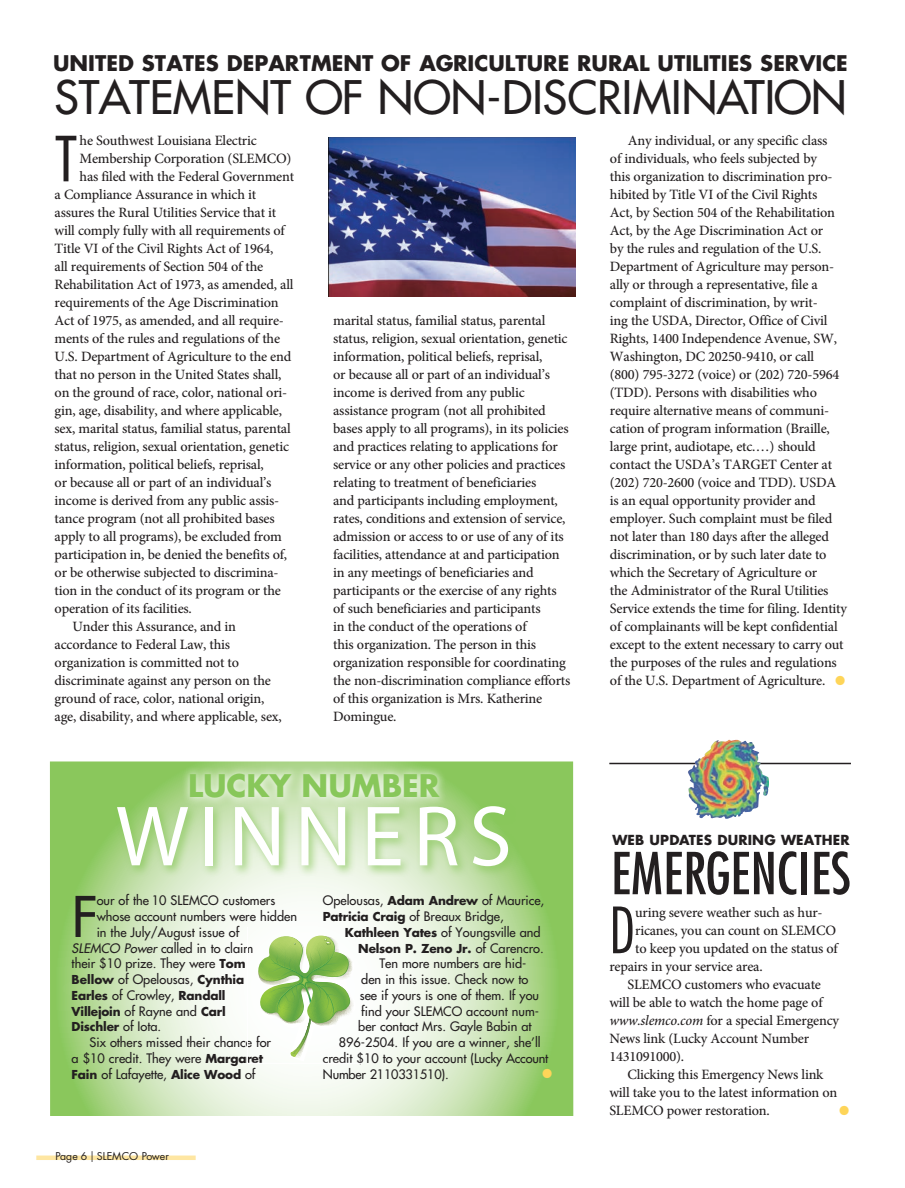
<style>
.page{position:relative;width:905px;height:1188px;background:#fff}
.page>*{position:absolute;margin:0;border:0;box-sizing:border-box;transform-origin:0 0}
.t1{font:86.4px "Myriad Pro";letter-spacing:.11em;color:#fff}
.t2{font:condensed 67.65px "Myriad Pro";color:#231f20;scale:.95 1}
.Body_Copy{font:300 condensed 61.95px "Futura";color:#231f20}
.t3{font:condensed 56.25px "Futura";letter-spacing:.01em;color:#231f20}
.t4{font:500 54.6px "Futura Std";color:#231f20}
.t5{font:45px "Futura";color:#231f20}
.Body_Copy-2{font:500 34.5px "Minion Pro";color:#fed559}
.t6{font:700 30.3px "Futura";color:#88c75a}
.t7{font:700 21px "Futura";color:#231f20}
.Body_Text{font:500 14.25px/18px "Minion Pro";letter-spacing:-.015em;color:#231f20}
.Body_Copy-3{font:500 14.25px/18px "Minion Pro";letter-spacing:-.015em;color:#231f20}
.t8{font:700 13.5px "Futura";letter-spacing:.01em;color:#231f20}
.Body_Copy-4{font:12.75px/15.8px "Futura";color:#231f20}
.Body_Copy-5{font:700 12px/15.8px "Futura";letter-spacing:-.015em;color:#231f20}
.t9{font:10.5px "Futura";color:#231f20}
.s1{font-style:italic}
.s2{font-weight:700;font-size:12px}
.s3{font-weight:400;font-size:12.75px}
</style>
<div class="page">
<hr style="left:36px;top:1156px;width:160px;height:4px;background:#fee6a2">
<img style="left:328px;top:137px;width:247px;height:160px">
<svg style="left:50px;top:761px;width:523px;height:355px"></svg>
<div style="left:181px;top:765px;width:267px;height:42px;background:#fff;opacity:.75"></div>
<div style="left:114px;top:802px;width:406px;height:76px;background:#88c75a;opacity:.75"></div>
<svg style="left:247px;top:928px;width:114px;height:135px"></svg>
<hr style="left:609px;top:763px;width:241px;height:1px;background:#231f20">
<img style="left:687px;top:739px;width:82px;height:80px">
<p class="t7" style="left:53px;top:48px;width:796px">UNITED STATES DEPARTMENT OF AGRICULTURE RURAL UTILITIES SERVICE</p>
<p class="t5" style="left:54px;top:68px;width:793px">STATEMENT OF NON-DISCRIMINATION</p>
<p class="t2" style="left:55px;top:118px;width:25px">T</p>
<p class="Body_Text" style="left:80px;top:132px;width:179px">he Southwest Louisiana Electric</p>
<p class="Body_Text" style="left:80px;top:150px;width:213px">Membership Corporation (SLEMCO)</p>
<p class="Body_Text" style="left:80px;top:168px;width:216px">has filed with the Federal Government</p>
<p class="Body_Text" style="left:55px;top:186px;width:203px">a Compliance Assurance in which it</p>
<p class="Body_Text" style="left:55px;top:204px;width:223px">assures the Rural Utilities Service that it</p>
<p class="Body_Text" style="left:55px;top:222px;width:232px">will comply fully with all requirements of</p>
<p class="Body_Text" style="left:55px;top:240px;width:220px">Title VI of the Civil Rights Act of 1964,</p>
<p class="Body_Text" style="left:55px;top:258px;width:210px">all requirements of Section 504 of the</p>
<p class="Body_Text" style="left:55px;top:276px;width:240px">Rehabilitation Act of 1973, as amended, all</p>
<p class="Body_Text" style="left:55px;top:294px;width:226px">requirements of the Age Discrimination</p>
<p class="Body_Text" style="left:55px;top:312px;width:231px">Act of 1975, as amended, and all require-</p>
<p class="Body_Text" style="left:55px;top:330px;width:227px">ments of the rules and regulations of the</p>
<p class="Body_Text" style="left:55px;top:348px;width:238px">U.S. Department of Agriculture to the end</p>
<p class="Body_Text" style="left:55px;top:366px;width:228px">that no person in the United States shall,</p>
<p class="Body_Text" style="left:55px;top:384px;width:234px">on the ground of race, color, national ori-</p>
<p class="Body_Text" style="left:55px;top:402px;width:229px">gin, age, disability, and where applicable,</p>
<p class="Body_Text" style="left:55px;top:420px;width:237px">sex, marital status, familial status, parental</p>
<p class="Body_Text" style="left:55px;top:438px;width:236px">status, religion, sexual orientation, genetic</p>
<p class="Body_Text" style="left:55px;top:456px;width:211px">information, political beliefs, reprisal,</p>
<p class="Body_Text" style="left:55px;top:474px;width:218px">or because all or part of an individual’s</p>
<p class="Body_Text" style="left:55px;top:492px;width:226px">income is derived from any public assis-</p>
<p class="Body_Text" style="left:55px;top:510px;width:222px">tance program (not all prohibited bases</p>
<p class="Body_Text" style="left:55px;top:528px;width:229px">apply to all programs), be excluded from</p>
<p class="Body_Text" style="left:55px;top:546px;width:234px">participation in, be denied the benefits of,</p>
<p class="Body_Text" style="left:55px;top:564px;width:225px">or be otherwise subjected to discrimina-</p>
<p class="Body_Text" style="left:55px;top:582px;width:228px">tion in the conduct of its program or the</p>
<p class="Body_Text" style="left:55px;top:600px;width:139px">operation of its facilities.</p>
<p class="Body_Text" style="left:55px;top:618px;width:229px;text-indent:18px">Under this Assurance, and in accordance to Federal Law, this organization is committed not to discriminate against any person on the ground of race, color, national origin, age, disability, and where applicable, sex,</p>
<p class="Body_Text" style="left:333px;top:312px;width:239px">marital status, familial status, parental status, religion, sexual orientation, genetic information, political beliefs, reprisal,<br>or because all or part of an individual’s income is derived from any public assistance program (not all prohibited bases apply to all programs), in its policies and practices relating to applications for service or any other policies and practices relating to treatment of beneficiaries<br>and participants including employment, rates, conditions and extension of service, admission or access to or use of any of its facilities, attendance at and participation in any meetings of beneficiaries and participants or the exercise of any rights of such beneficiaries and participants<br>in the conduct of the operations of<br>this organization. The person in this organization responsible for coordinating the non-discrimination compliance efforts of this organization is Mrs. Katherine Domingue.</p>
<p class="t6" style="left:188px;top:765px;width:253px">LUCKY NUMBER</p>
<p class="t1" style="left:116px;top:783px;width:397px">WINNERS</p>
<p class="t4" style="left:72px;top:883px;width:27px">F</p>
<p class="Body_Copy-4" style="left:97px;top:893px;width:180px">our of the 10 SLEMCO customers</p>
<p class="Body_Copy-4" style="left:97px;top:909px;width:202px">whose account numbers were hidden</p>
<p class="Body_Copy-4" style="left:97px;top:924px;width:144px">in the July/August issue of</p>
<p class="Body_Copy-4" style="left:72px;top:940px;width:183px"><span class="s1">SLEMCO Power</span> called in to claim</p>
<p class="Body_Copy-4" style="left:72px;top:956px;width:176px">their $10 prize. They were <span class="s2">Tom</span></p>
<p class="Body_Copy-5" style="left:72px;top:972px;width:174px">Bellow <span class="s3">of Opelousas,</span> Cynthia<br>Earles <span class="s3">of Crowley,</span> Randall<br>Villejoin <span class="s3">of Rayne and</span> Carl<br>Dischler <span class="s3">of Iota.</span></p>
<p class="Body_Copy-4" style="left:72px;top:1035px;width:201px;text-indent:18px">Six others missed their chance for a $10 credit. They were <span class="s2">Margaret<br>Fain</span> of Lafayette, <span class="s2">Alice Wood</span> of</p>
<p class="Body_Copy-4" style="left:323px;top:893px;width:223px">Opelousas, <span class="s2">Adam Andrew</span> of Maurice,</p>
<p class="Body_Copy-4" style="left:323px;top:909px;width:182px"><span class="s2">Patricia Craig</span> of Breaux Bridge,</p>
<p class="Body_Copy-4" style="left:345px;top:924px;width:197px"><span class="s2">Kathleen Yates</span> of Youngsville and</p>
<p class="Body_Copy-5" style="left:358px;top:940px;width:187px">Nelson P. Zeno Jr. <span class="s3">of Carencro.</span></p>
<p class="Body_Copy-4" style="left:379px;top:956px;width:148px">Ten more numbers are hid-</p>
<p class="Body_Copy-4" style="left:361px;top:972px;width:169px">den in this issue. Check now to</p>
<p class="Body_Copy-4" style="left:360px;top:987px;width:181px">see if yours is one of them. If you</p>
<p class="Body_Copy-4" style="left:361px;top:1003px;width:179px">find your SLEMCO account num-</p>
<p class="Body_Copy-4" style="left:358px;top:1019px;width:175px">ber contact Mrs. Gayle Babin at</p>
<p class="Body_Copy-4" style="left:339px;top:1035px;width:203px">896-2504. If you are a winner, she’ll</p>
<p class="Body_Copy-4" style="left:323px;top:1050px;width:227px">credit $10 to your account (Lucky Account</p>
<p class="Body_Copy-4" style="left:323px;top:1066px;width:127px">Number 2110331510).</p>
<p class="Body_Copy-2" style="left:540px;top:1047px;width:15px">•</p>
<p class="t9" style="left:56px;top:1149px;width:115px">Page 6 ❘ SLEMCO Power</p>
<p class="Body_Text" style="left:610px;top:132px;width:238px;text-indent:18px">Any individual, or any specific class<br>of individuals, who feels subjected by<br>this organization to discrimination pro&shy;hibited by Title VI of the Civil Rights<br>Act, by Section 504 of the Rehabilitation Act, by the Age Discrimination Act or<br>by the rules and regulation of the U.S.<br>Department of Agriculture may person&shy;ally or through a representative, file a complaint of discrimination, by writ-<br>ing the USDA, Director, Office of Civil Rights, 1400 Independence Avenue, SW, Washington, DC 20250-9410, or call (800) 795-3272 (voice) or (202) 720-5964 (TDD). Persons with disabilities who require alternative means of communi&shy;cation of program information (Braille, large print, audiotape, etc.…) should contact the USDA’s TARGET Center at (202) 720-2600 (voice and TDD). USDA is an equal opportunity provider and employer. Such complaint must be filed not later than 180 days after the alleged discrimination, or by such later date to which the Secretary of Agriculture or<br>the Administrator of the Rural Utilities Service extends the time for filing. Identity of complainants will be kept confidential except to the extent necessary to carry out the purposes of the rules and regulations of the U.S. Department of Agriculture.</p>
<p class="Body_Copy-2" style="left:833px;top:653px;width:15px">•</p>
<p class="t8" style="left:612px;top:830px;width:239px">WEB UPDATES DURING WEATHER</p>
<p class="t3" style="left:611px;top:838px;width:241px">EMERGENCIES</p>
<p class="Body_Copy" style="left:609px;top:892px;width:27px">D</p>
<p class="Body_Copy-3" style="left:635px;top:904px;width:189px">uring severe weather such as hur-</p>
<p class="Body_Copy-3" style="left:635px;top:922px;width:202px">ricanes, you can count on SLEMCO</p>
<p class="Body_Copy-3" style="left:635px;top:940px;width:204px">to keep you updated on the status of</p>
<p class="Body_Copy-3" style="left:609px;top:958px;width:155px">repairs in your service area.</p>
<p class="Body_Copy-3" style="left:609px;top:976px;width:231px;text-indent:18px">SLEMCO customers who evacuate will be able to watch the home page of <span class="s1">www.slemco.com</span> for a special Emergency<br>News link (Lucky Account Number<br>1431091000).</p>
<p class="Body_Copy-3" style="left:609px;top:1066px;width:229px;text-indent:18px">Clicking this Emergency News link will take you to the latest information on<br>SLEMCO power restoration.</p>
<p class="Body_Copy-2" style="left:837px;top:1083px;width:15px">•</p>
</div>
